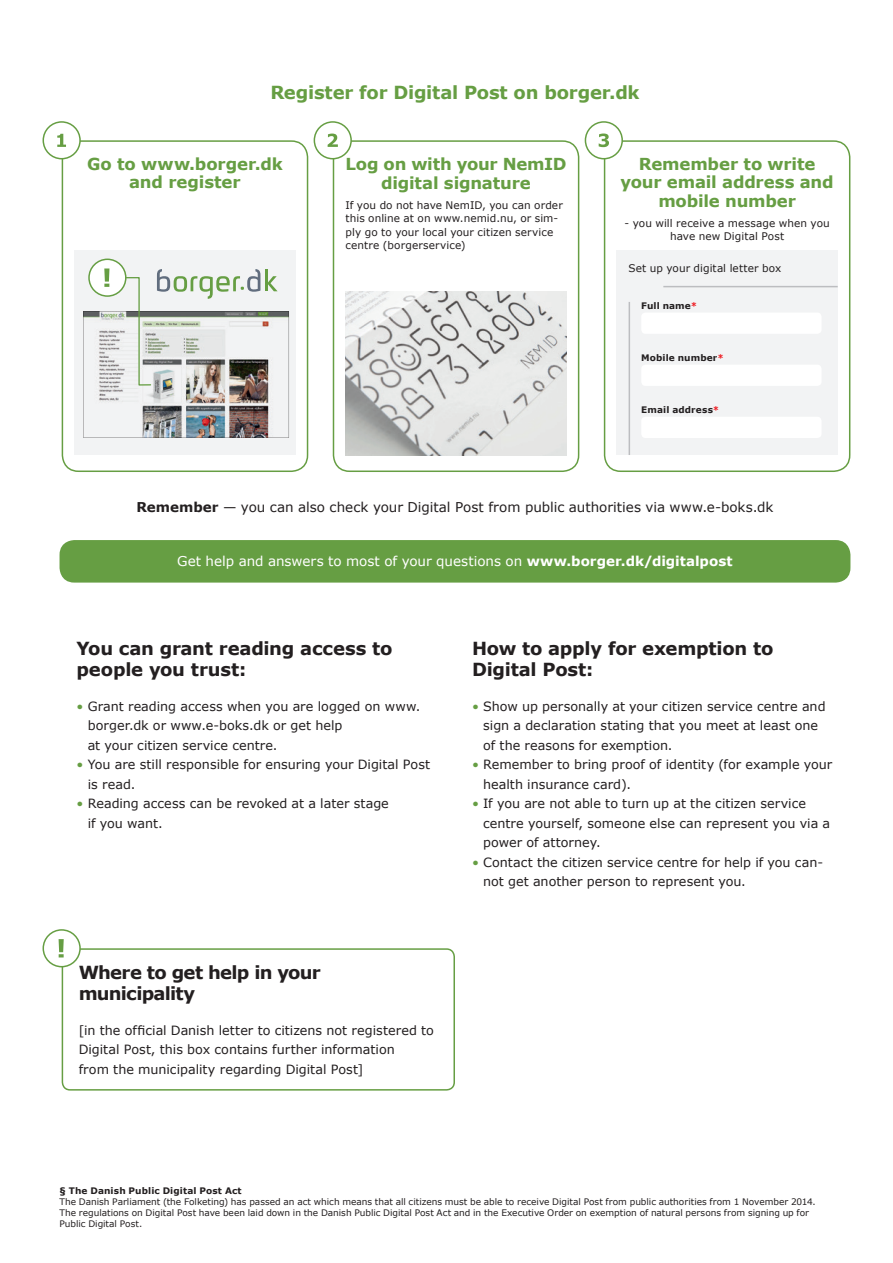
<style>
.page{position:relative;width:893px;height:1263px;background:#fff}
.page>*{position:absolute;margin:0;border:0;box-sizing:border-box;transform-origin:0 0}
.t1{font:700 18px/21px "Verdana";letter-spacing:-.015em;color:#231f20}
.t2{font:700 18px "Verdana";letter-spacing:-.015em;color:#669e43}
.t3{font:700 18px/21px "Verdana";letter-spacing:-.04em;color:#231f20}
.t4{font:700 16.5px/18px "Verdana";letter-spacing:-.01em;color:#669e43;text-align:center}
.t5{font:13.5px "Verdana";letter-spacing:-.005em;color:#231f20}
.t6{font:13.5px "Verdana";color:#fff}
.t7{font:12.75px/19.5px "Verdana";color:#231f20}
.t8{font:10.5px/13.5px "Verdana";letter-spacing:.005em;color:#231f20}
.t9{font:9px/10.8px "Verdana";letter-spacing:-.005em;color:#231f20}
.t10{font:700 9px "Verdana";letter-spacing:.01em;color:#231f20}
.s1{color:#ee1d23}
.s2{font-weight:700}
.s3{color:#669e43}
</style>
<div class="page">
<div style="left:617px;top:251px;width:221px;height:204px;background:#f2f3f4"></div>
<hr style="left:663px;top:286px;width:175px;height:1px;background:#bcbdc0">
<hr style="left:629px;top:302px;width:1px;height:153px;background:#bcbdc0">
<div style="left:641px;top:313px;width:180px;height:21px;background:#fff;border-radius:4px"></div>
<div style="left:641px;top:365px;width:180px;height:21px;background:#fff;border-radius:4px"></div>
<div style="left:641px;top:417px;width:180px;height:21px;background:#fff;border-radius:4px"></div>
<img style="left:345px;top:292px;width:222px;height:163px">
<div style="left:74px;top:251px;width:222px;height:204px;background:#f2f3f4"></div>
<svg style="left:89px;top:259px;width:37px;height:37px"></svg>
<div style="left:88px;top:259px;width:39px;height:38px;border:2px solid #669e43;border-radius:50%"></div>
<img style="left:83px;top:268px;width:206px;height:170px">
<div style="left:62px;top:948px;width:393px;height:142px;border:2px solid #669e43;border-radius:8px"></div>
<div style="left:43px;top:930px;width:37px;height:37px;background:#fff;border-radius:50%"></div>
<div style="left:43px;top:929px;width:38px;height:38px;border:2px solid #669e43;border-radius:50%"></div>
<svg style="left:59px;top:939px;width:5px;height:18px"></svg>
<div style="left:60px;top:540px;width:790px;height:43px;background:#669e43;border-radius:15px"></div>
<div style="left:62px;top:140px;width:246px;height:332px;border:2px solid #669e43;border-radius:16px"></div>
<div style="left:43px;top:122px;width:37px;height:37px;background:#fff;border-radius:50%"></div>
<div style="left:43px;top:121px;width:38px;height:38px;border:2px solid #669e43;border-radius:50%"></div>
<svg style="left:57px;top:134px;width:9px;height:13px"></svg>
<div style="left:333px;top:140px;width:246px;height:332px;border:2px solid #669e43;border-radius:16px"></div>
<div style="left:314px;top:122px;width:37px;height:37px;background:#fff;border-radius:50%"></div>
<div style="left:314px;top:121px;width:38px;height:38px;border:2px solid #669e43;border-radius:50%"></div>
<svg style="left:328px;top:134px;width:10px;height:13px"></svg>
<div style="left:604px;top:140px;width:246px;height:332px;border:2px solid #669e43;border-radius:16px"></div>
<div style="left:585px;top:122px;width:37px;height:37px;background:#fff;border-radius:50%"></div>
<div style="left:585px;top:121px;width:38px;height:38px;border:2px solid #669e43;border-radius:50%"></div>
<svg style="left:599px;top:133px;width:10px;height:14px"></svg>
<h2 class="t2" style="left:270px;top:81px;width:371px">Register for Digital Post on borger.dk</h2>
<h2 class="t4" style="left:87px;top:155px;width:197px">Go to www.borger.dk and register</h2>
<h2 class="t4" style="left:345px;top:154px;width:223px;line-height:19.5px">Log on with your NemID digital signature</h2>
<p class="t8" style="left:345px;top:199px;width:219px">If you do not have NemID, you can order this online at on www.nemid.nu, or sim&shy;ply go to your local your citizen service centre (borgerservice)</p>
<h2 class="t4" style="left:620px;top:155px;width:215px">Remember to write your email address and</h2>
<h2 class="t4" style="left:658px;top:193px;width:139px">mobile number</h2>
<p class="t8" style="left:624px;top:217px;width:207px;text-align:center">- you will receive a message when you have new Digital Post</p>
<p class="t8" style="left:628px;top:261px;width:154px">Set up your digital letter box</p>
<p class="t10" style="left:641px;top:300px;width:57px">Full name<span class="s1">*</span></p>
<p class="t10" style="left:641px;top:352px;width:84px">Mobile number<span class="s1">*</span></p>
<p class="t10" style="left:641px;top:404px;width:80px">Email address<span class="s1">*</span></p>
<p class="t5" style="left:136px;top:499px;width:639px"><span class="s2">Remember</span> — you can also check your Digital Post from public authorities via www.e-boks.dk</p>
<p class="t6" style="left:177px;top:553px;width:557px">Get help and answers to most of your questions on <span class="s2">www.borger.dk/digitalpost</span></p>
<h2 class="t1" style="left:77px;top:638px;width:318px">You can grant reading access to people you trust:</h2>
<p class="t7" style="left:88px;top:696px;width:334px;text-indent:-11px"><span class="s3">•</span> Grant reading access when you are logged on www. borger.dk or www.e-boks.dk or get help<br>at your citizen service centre.</p>
<p class="t7" style="left:88px;top:755px;width:344px;text-indent:-11px"><span class="s3">•</span> You are still responsible for ensuring your Digital Post is read.</p>
<p class="t7" style="left:88px;top:794px;width:303px;text-indent:-11px"><span class="s3">•</span> Reading access can be revoked at a later stage if you want.</p>
<h2 class="t3" style="left:79px;top:962px;width:244px">Where to get help in your municipality</h2>
<p class="t7" style="left:79px;top:1020px;width:357px">[in the official Danish letter to citizens not registered to<br>Digital Post, this box contains further information<br>from the municipality regarding Digital Post]</p>
<h2 class="t1" style="left:472px;top:638px;width:303px">How to apply for exemption to<br>Digital Post:</h2>
<p class="t7" style="left:483px;top:696px;width:344px;text-indent:-11px"><span class="s3">•</span> Show up personally at your citizen service centre and sign a declaration stating that you meet at least one of the reasons for exemption.</p>
<p class="t7" style="left:483px;top:755px;width:351px;text-indent:-11px"><span class="s3">•</span> Remember to bring proof of identity (for example your health insurance card).</p>
<p class="t7" style="left:483px;top:794px;width:349px;text-indent:-11px"><span class="s3">•</span> If you are not able to turn up at the citizen service centre yourself, someone else can represent you via a power of attorney.</p>
<p class="t7" style="left:483px;top:852px;width:341px;text-indent:-11px"><span class="s3">•</span> Contact the citizen service centre for help if you can&shy;not get another person to represent you.</p>
<p class="t9" style="left:60px;top:1186px;width:758px"><span class="s2">§ The Danish Public Digital Post Act<br></span>The Danish Parliament (the Folketing) has passed an act which means that all citizens must be able to receive Digital Post from public authorities from 1 November 2014.<br>The regulations on Digital Post have been laid down in the Danish Public Digital Post Act and in the Executive Order on exemption of natural persons from signing up for Public Digital Post.</p>
</div>
